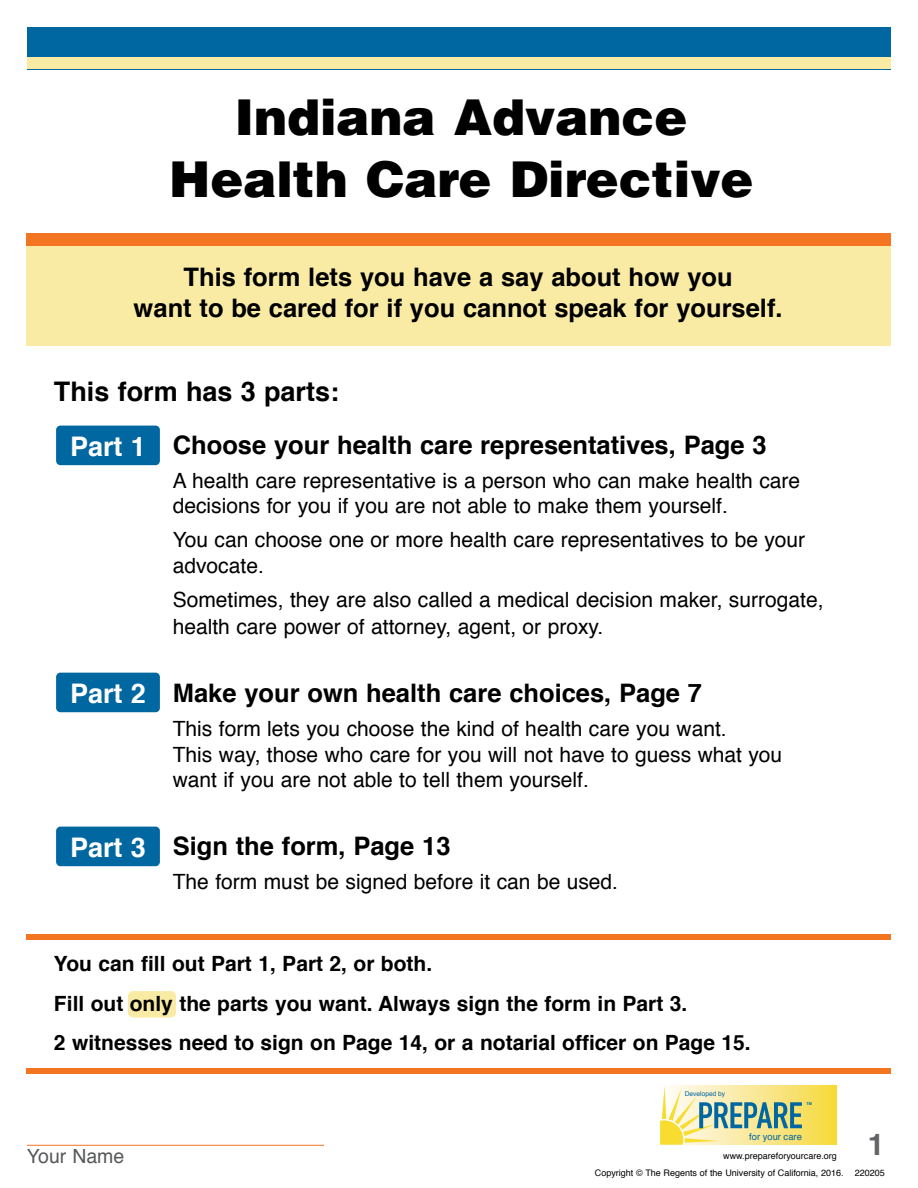
<style>
.page{position:relative;width:918px;height:1188px;background:#fff}
.page>*{position:absolute;margin:0;border:0;box-sizing:border-box;transform-origin:0 0}
.t1{font:900 49.5px/61.5px "Helvetica";color:#000;text-align:center}
.t2{font:700 30px "Helvetica";color:#636466}
.Title_1{font:700 27px "Helvetica";color:#000}
.Title_1-2{font:700 27px "Helvetica";color:#fff}
.Title_1-3{font:700 25.5px/30.6px "Helvetica";color:#000;text-align:center}
.Paragraph_1{font:21px/25.2px "Helvetica";color:#000}
.Instruction_2{font:700 21px "Helvetica";color:#000}
.t3{font:19.5px "Helvetica";color:#58595b}
.t4{font:9.45px "Helvetica";color:#0067a0}
.t5{font:9px "Helvetica";color:#000}
.t6{font:6.6px "Helvetica";color:#0067a0}
.t7{font:700 3.9px "Helvetica";color:#0067a0}
</style>
<div class="page">
<div style="left:27px;top:246px;width:864px;height:100px;background:#faeba4"></div>
<div style="left:27px;top:233px;width:864px;height:13px;background:#f47521"></div>
<div style="left:27px;top:27px;width:864px;height:42px;background:#0067a0"></div>
<div style="left:27px;top:57px;width:864px;height:12px;background:#faeba4"></div>
<hr style="left:27px;top:1145px;width:297px;height:1px;background:#f47521">
<svg style="left:802px;top:1085px;width:35px;height:60px;background:#f6dc4c"></svg>
<svg style="left:660px;top:1085px;width:142px;height:60px;background:#d1d59e"></svg>
<div style="left:128px;top:991px;width:48px;height:27px;background:#faeba4;border-radius:5px"></div>
<div style="left:27px;top:1068px;width:864px;height:6px;background:#f47521"></div>
<div style="left:27px;top:934px;width:864px;height:5px;background:#f47521"></div>
<div style="left:56px;top:426px;width:104px;height:39px;background:#0067a0;border-radius:4px"></div>
<div style="left:56px;top:673px;width:104px;height:39px;background:#0067a0;border-radius:4px"></div>
<div style="left:56px;top:827px;width:104px;height:39px;background:#0067a0;border-radius:4px"></div>
<h1 class="t1" style="left:169px;top:86px;width:586px">Indiana Advance<br>Health Care Directive</h1>
<p class="Title_1-3" style="left:134px;top:262px;width:650px">This form lets you have a say about how you<br>want to be cared for if you cannot speak for yourself.</p>
<p class="Title_1" style="left:54px;top:370px;width:287px">This form has 3 parts:</p>
<p class="Title_1-3" style="left:173px;top:430px;width:595px">Choose your health care representatives, Page 3</p>
<p class="Paragraph_1" style="left:173px;top:469px;width:629px">A health care representative is a person who can make health care decisions for you if you are not able to make them yourself.</p>
<p class="Paragraph_1" style="left:173px;top:528px;width:634px">You can choose one or more health care representatives to be your advocate.</p>
<p class="Paragraph_1" style="left:173px;top:587px;width:652px;line-height:27px">Sometimes, they are also called a medical decision maker, surrogate, health care power of attorney, agent, or proxy.</p>
<p class="Title_1-2" style="left:70px;top:424px;width:77px">Part 1</p>
<p class="Title_1-2" style="left:70px;top:671px;width:77px">Part 2</p>
<p class="Title_1-2" style="left:70px;top:825px;width:77px">Part 3</p>
<p class="Title_1-3" style="left:173px;top:678px;width:531px">Make your own health care choices, Page 7</p>
<p class="Paragraph_1" style="left:173px;top:717px;width:611px">This form lets you choose the kind of health care you want.<br>This way, those who care for you will not have to guess what you want if you are not able to tell them yourself.</p>
<p class="Title_1-3" style="left:173px;top:831px;width:279px">Sign the form, Page 13</p>
<p class="Paragraph_1" style="left:173px;top:870px;width:447px">The form must be signed before it can be used.</p>
<p class="Instruction_2" style="left:54px;top:947px;width:380px">You can fill out Part 1, Part 2, or both.</p>
<p class="Instruction_2" style="left:54px;top:986px;width:635px">Fill out only the parts you want. Always sign the form in Part 3.</p>
<p class="Instruction_2" style="left:54px;top:1026px;width:698px">2 witnesses need to sign on Page 14, or a notarial officer on Page 15.</p>
<p class="t3" style="left:27px;top:1141px;width:99px">Your Name</p>
<p class="t6" style="left:685px;top:1088px;width:42px">Developed by</p>
<p class="t7" style="left:806px;top:1101px;width:7px">TM</p>
<p class="t4" style="left:749px;top:1129px;width:54px">for your care</p>
<p class="t5" style="left:723px;top:1149px;width:115px">www.prepareforyourcare.org</p>
<h2 class="t2" style="left:868px;top:1120px;width:18px">1</h2>
<p class="t5" style="left:595px;top:1166px;width:291px">Copyright © The Regents of the University of California, 2016. 220205</p>
</div>
